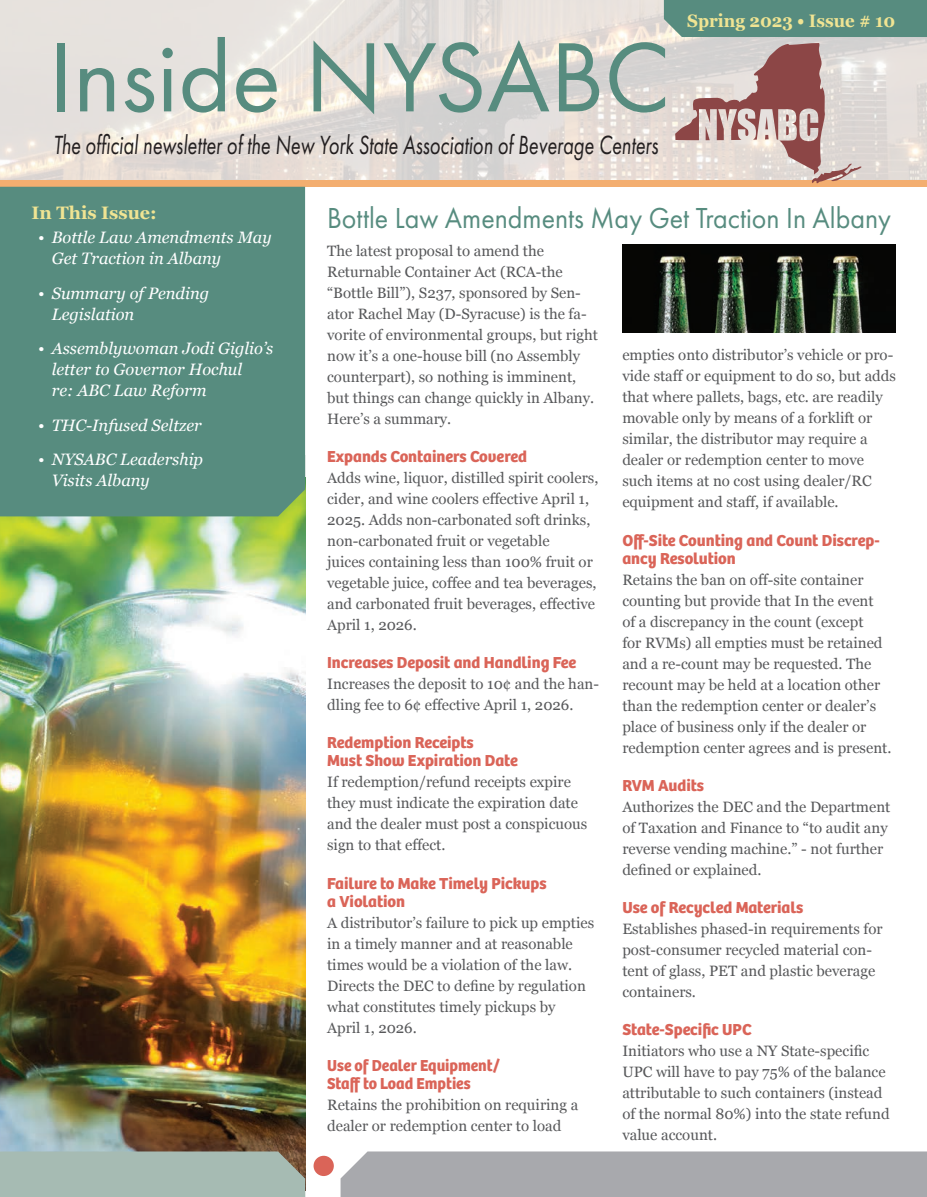
<style>
.page{position:relative;width:927px;height:1197px;background:#fff}
.page>*{position:absolute;margin:0;border:0;box-sizing:border-box;transform-origin:0 0}
.t1{font:102px "Futura PT";color:#578c7f}
.t2{font:30px "Futura PT";color:#578c7f;scale:.93 1}
.t3{font:italic 27.3px "Futura PT";color:#231f20;scale:.74 1}
.t4{font:700 18px "Georgia";color:#f0e493;scale:.94 1}
.t5{font:700 18px "Georgia";color:#f0e493}
.t6{font:700 16.5px/18px "Bree";color:#da6458}
.t7{font:italic 16.5px/21px "Georgia";color:#fff}
.t8{font:700 16.5px/18px "Bree";color:#da6458;scale:.96 1}
.t9{font:15px/21px "Georgia";color:#57585a}
</style>
<div class="page">
<img style="left:0;top:516px;width:305px;height:635px">
<div style="left:0;top:180px;width:927px;height:7px;background:#f3ae70"></div>
<img style="left:0;top:0;width:927px;height:180px">
<svg style="left:675px;top:43px;width:187px;height:140px;background:#c9b0ac"></svg>
<div style="left:314px;top:1156px;width:20px;height:20px;background:#da6458;border-radius:50%"></div>
<div style="left:0;top:187px;width:305px;height:329px;background:#578c7f"></div>
<img style="left:622px;top:244px;width:274px;height:89px">
<svg style="left:0;top:0;width:5px;height:5px"></svg>
<div style="left:0;top:1151px;width:305px;height:46px;background:#a6bbb3"></div>
<div style="left:664px;top:0;width:263px;height:37px;background:#578c7f"></div>
<div style="left:341px;top:1151px;width:586px;height:46px;background:#a8a9ad"></div>
<h1 class="t1" style="left:48px;top:17px;width:624px">Inside NYSABC</h1>
<h3 class="t3" style="left:53px;top:129px;width:819px">The official newsletter of the New York State Association of Beverage Centers</h3>
<p class="t4" style="left:687px;top:8px;width:223px">Spring 2023 • Issue # 10</p>
<p class="t5" style="left:32px;top:199px;width:127px">In This Issue:</p>
<h2 class="t2" style="left:327px;top:200px;width:608px">Bottle Law Amendments May Get Traction In Albany</h2>
<p class="t9" style="left:327px;top:239px;width:272px">The latest proposal to amend the Returnable Container Act (RCA-the “Bottle Bill”), S237, sponsored by Sen&shy;ator Rachel May (D-Syracuse) is the fa&shy;vorite of environmental groups, but right now it’s a one-house bill (no Assembly counterpart), so nothing is imminent, but things can change quickly in Albany.<br>Here’s a summary.</p>
<p class="t6" style="left:327px;top:448px;width:201px">Expands Containers Covered</p>
<p class="t9" style="left:327px;top:467px;width:273px">Adds wine, liquor, distilled spirit coolers, cider, and wine coolers effective April 1, 2025. Adds non-carbonated soft drinks, non-carbonated fruit or vegetable<br>juices containing less than 100% fruit or vegetable juice, coffee and tea beverages, and carbonated fruit beverages, effective April 1, 2026.</p>
<p class="t6" style="left:327px;top:654px;width:251px">Increases Deposit and Handling Fee</p>
<p class="t9" style="left:327px;top:673px;width:273px">Increases the deposit to 10¢ and the han&shy;dling fee to 6¢ effective April 1, 2026.</p>
<p class="t6" style="left:327px;top:734px;width:192px">Redemption Receipts<br>Must Show Expiration Date</p>
<p class="t9" style="left:327px;top:771px;width:262px">If redemption/refund receipts expire they must indicate the expiration date and the dealer must post a conspicuous sign to that effect.</p>
<p class="t6" style="left:327px;top:874px;width:221px">Failure to Make Timely Pickups a Violation</p>
<p class="t9" style="left:327px;top:911px;width:268px">A distributor’s failure to pick up empties in a timely manner and at reasonable times would be a violation of the law.<br>Directs the DEC to define by regulation what constitutes timely pickups by<br>April 1, 2026.</p>
<p class="t8" style="left:327px;top:1057px;width:182px">Use of Dealer Equipment/<br>Staff to Load Empties</p>
<p class="t9" style="left:327px;top:1094px;width:253px">Retains the prohibition on requiring a dealer or redemption center to load</p>
<p class="t7" style="left:52px;top:226px;width:221px;text-indent:-13px">• Bottle Law Amendments May<br>Get Traction in Albany</p>
<p class="t7" style="left:52px;top:282px;width:159px;text-indent:-13px">• Summary of Pending<br>Legislation</p>
<p class="t7" style="left:52px;top:337px;width:223px;text-indent:-13px">• Assemblywoman Jodi Giglio’s letter to Governor Hochul<br>re: ABC Law Reform</p>
<p class="t7" style="left:38px;top:414px;width:165px">• THC-Infused Seltzer</p>
<p class="t7" style="left:52px;top:448px;width:153px;text-indent:-13px">• NYSABC Leadership<br>Visits Albany</p>
<p class="t9" style="left:622px;top:344px;width:275px">empties onto distributor’s vehicle or pro&shy;vide staff or equipment to do so, but adds that where pallets, bags, etc. are readily movable only by means of a forklift or similar, the distributor may require a dealer or redemption center to move such items at no cost using dealer/RC equipment and staff, if available.</p>
<p class="t6" style="left:622px;top:531px;width:259px">Off-Site Counting and Count Discrep&shy;ancy Resolution</p>
<p class="t9" style="left:622px;top:568px;width:271px">Retains the ban on off-site container counting but provide that In the event<br>of a discrepancy in the count (except<br>for RVMs) all empties must be retained and a re-count may be requested. The recount may be held at a location other than the redemption center or dealer’s place of business only if the dealer or redemption center agrees and is present.</p>
<p class="t6" style="left:622px;top:777px;width:83px">RVM Audits</p>
<p class="t9" style="left:622px;top:796px;width:270px">Authorizes the DEC and the Department of Taxation and Finance to “to audit any reverse vending machine.” - not further defined or explained.</p>
<p class="t6" style="left:622px;top:899px;width:183px">Use of Recycled Materials</p>
<p class="t9" style="left:622px;top:918px;width:262px">Establishes phased-in requirements for post-consumer recycled material con&shy;tent of glass, PET and plastic beverage containers.</p>
<p class="t6" style="left:622px;top:1021px;width:131px">State-Specific UPC</p>
<p class="t9" style="left:622px;top:1040px;width:269px">Initiators who use a NY State-specific UPC will have to pay 75% of the balance attributable to such containers (instead of the normal 80%) into the state refund value account.</p>
</div>
